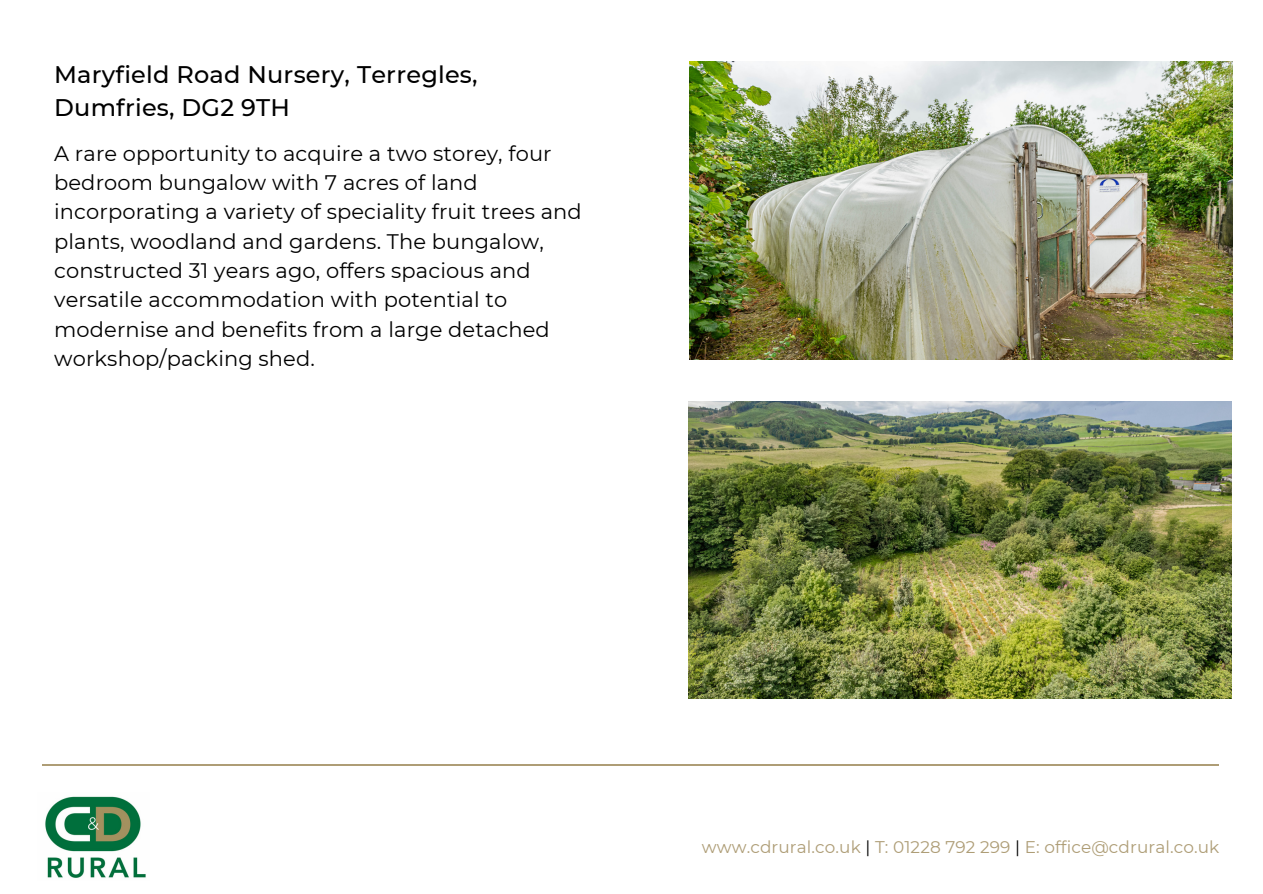
<style>
.page{position:relative;width:1263px;height:894px;background:#fff}
.page>*{position:absolute;margin:0;border:0;box-sizing:border-box;transform-origin:0 0}
.t1{font:500 24px/32.5px "Montserrat";letter-spacing:.01em;color:#000}
.t2{font:21px/29.2px "Montserrat";letter-spacing:.005em;color:#000}
.t3{font:16.8px "Montserrat";letter-spacing:.005em;color:#ae9d76}
.s1{color:#000}
</style>
<div class="page">
<img style="left:689px;top:62px;width:544px;height:297px">
<hr style="left:42px;top:764px;width:1176px;height:1px;background:#ae9d76">
<img style="left:689px;top:401px;width:543px;height:297px">
<img style="left:45px;top:796px;width:101px;height:82px">
<p class="t1" style="left:54px;top:58px;width:425px">Maryfield Road Nursery, Terregles,<br>Dumfries, DG2 9TH</p>
<p class="t2" style="left:54px;top:139px;width:529px">A rare opportunity to acquire a two storey, four bedroom bungalow with 7 acres of land incorporating a variety of speciality fruit trees and plants, woodland and gardens. The bungalow, constructed 31 years ago, offers spacious and versatile accommodation with potential to modernise and benefits from a large detached workshop/packing shed.</p>
<p class="t3" style="left:702px;top:836px;width:519px">www.cdrural.co.uk <span class="s1">|</span> T: 01228 792 299 <span class="s1">|</span> E: office@cdrural.co.uk</p>
</div>
